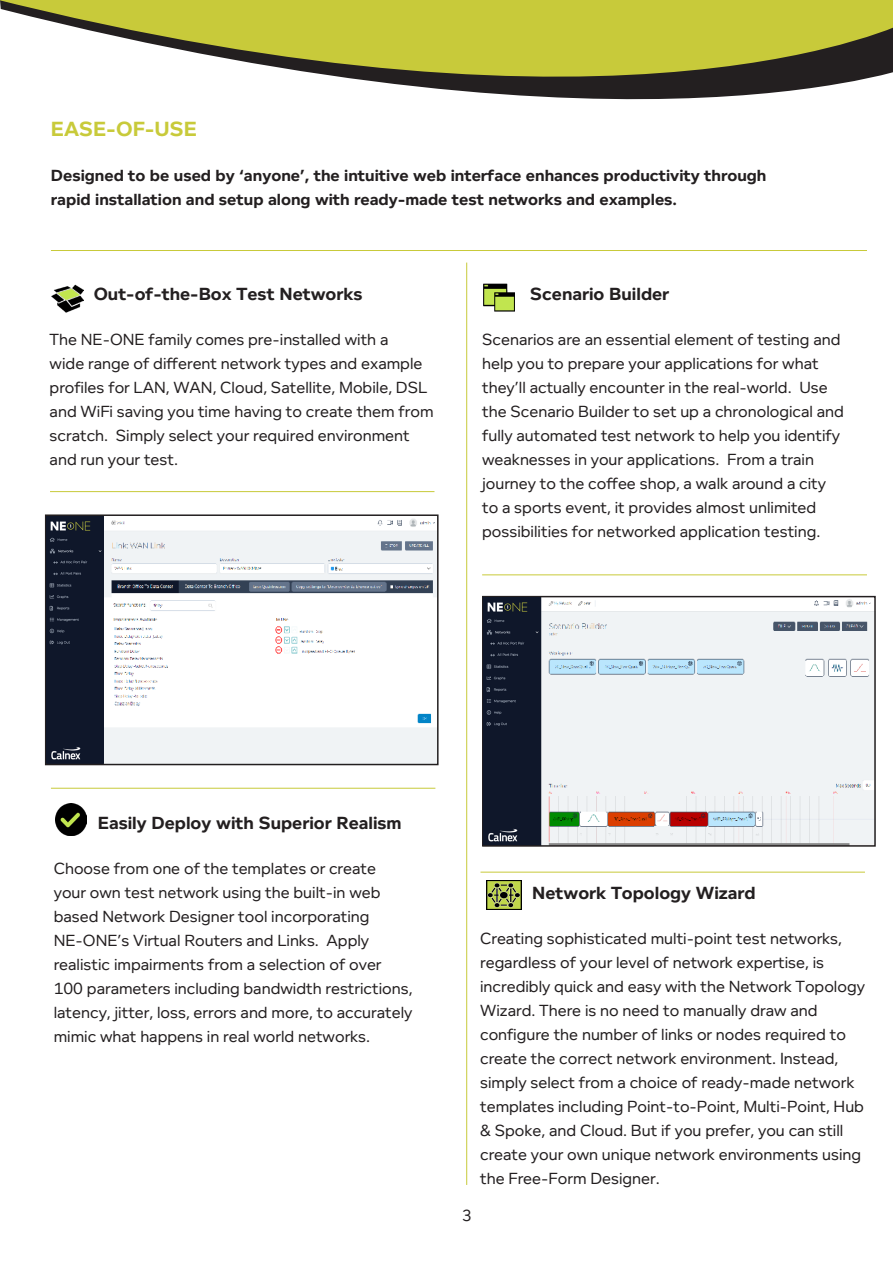
<style>
.page{position:relative;width:893px;height:1263px;background:#fff}
.page>*{position:absolute;margin:0;border:0;box-sizing:border-box;transform-origin:0 0}
.t1{font:700 21px "Foundry Context";color:#c8ca3a}
.t2{font:700 18px "Foundry Context";color:#231f20}
.t3{font:16.5px/24px "Foundry Context";color:#231f20}
.t4{font:700 16.5px/24px "Foundry Context";color:#231f20}
</style>
<div class="page">
<svg style="left:0;top:0;width:893px;height:100px;fill:#c8ca3a"></svg>
<hr style="left:51px;top:250px;width:816px;height:1px;background:#c8ca3a">
<hr style="left:50px;top:491px;width:384px;height:1px;background:#c8ca3a">
<hr style="left:482px;top:574px;width:385px;height:1px;background:#c8ca3a">
<hr style="left:466px;top:263px;width:1px;height:922px;background:#c8ca3a">
<img style="left:483px;top:283px;width:31px;height:29px">
<img style="left:487px;top:880px;width:34px;height:29px">
<img style="left:52px;top:284px;width:31px;height:29px">
<img style="left:55px;top:804px;width:31px;height:31px">
<img style="left:103px;top:517px;width:333px;height:245px">
<div style="left:45px;top:514px;width:394px;height:251px;border:2px solid #231f20"></div>
<hr style="left:51px;top:788px;width:384px;height:1px;background:#c8ca3a">
<img style="left:540px;top:599px;width:333px;height:245px">
<div style="left:482px;top:596px;width:394px;height:251px;border:2px solid #231f20"></div>
<hr style="left:480px;top:872px;width:385px;height:1px;background:#c8ca3a">
<img style="left:484px;top:598px;width:56px;height:246px">
<img style="left:47px;top:516px;width:56px;height:247px">
<p class="t1" style="left:51px;top:116px;width:148px">EASE-OF-USE</p>
<p class="t4" style="left:51px;top:163px;width:717px">Designed to be used by ‘anyone’, the intuitive web interface enhances productivity through rapid installation and setup along with ready-made test networks and examples.</p>
<p class="t2" style="left:94px;top:283px;width:270px">Out-of-the-Box Test Networks</p>
<p class="t3" style="left:50px;top:327px;width:385px">The NE-ONE family comes pre-installed with a<br>wide range of different network types and example profiles for LAN, WAN, Cloud, Satellite, Mobile, DSL and WiFi saving you time having to create them from scratch. Simply select your required environment and run your test.</p>
<p class="t2" style="left:530px;top:283px;width:141px">Scenario Builder</p>
<p class="t3" style="left:482px;top:327px;width:363px">Scenarios are an essential element of testing and help you to prepare your applications for what they’ll actually encounter in the real-world. Use the Scenario Builder to set up a chronological and fully automated test network to help you identify weaknesses in your applications. From a train journey to the coffee shop, a walk around a city to a sports event, it provides almost unlimited possibilities for networked application testing.</p>
<p class="t2" style="left:98px;top:812px;width:305px">Easily Deploy with Superior Realism</p>
<p class="t3" style="left:54px;top:856px;width:360px">Choose from one of the templates or create your own test network using the built-in web based Network Designer tool incorporating NE-ONE’s Virtual Routers and Links. Apply realistic impairments from a selection of over 100 parameters including bandwidth restrictions, latency, jitter, loss, errors and more, to accurately mimic what happens in real world networks.</p>
<p class="t3" style="left:462px;top:1203px;width:11px">3</p>
<p class="t2" style="left:532px;top:882px;width:225px">Network Topology Wizard</p>
<p class="t3" style="left:480px;top:926px;width:386px">Creating sophisticated multi-point test networks, regardless of your level of network expertise, is incredibly quick and easy with the Network Topology Wizard. There is no need to manually draw and configure the number of links or nodes required to create the correct network environment. Instead, simply select from a choice of ready-made network templates including Point-to-Point, Multi-Point, Hub &amp; Spoke, and Cloud. But if you prefer, you can still create your own unique network environments using the Free-Form Designer.</p>
</div>
